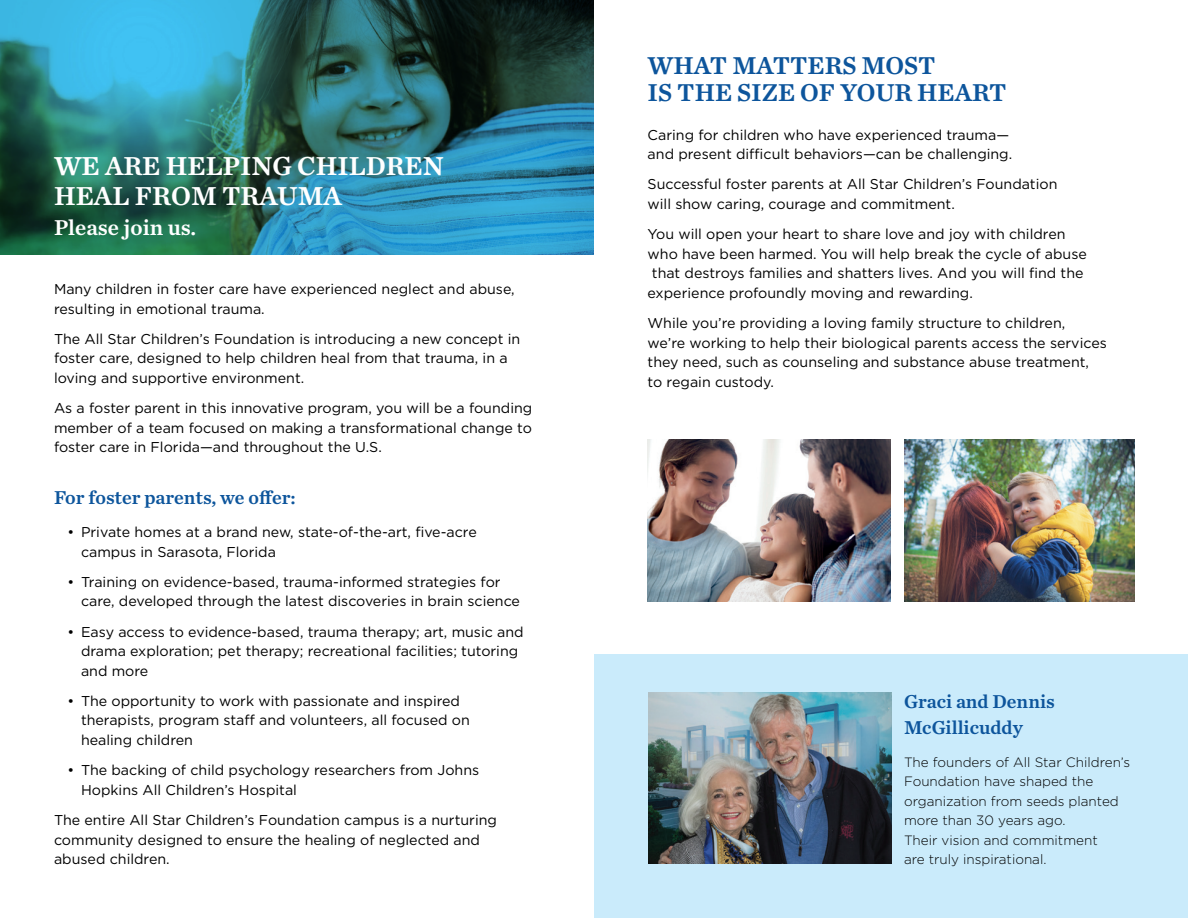
<style>
.page{position:relative;width:1188px;height:918px;background:#fff}
.page>*{position:absolute;margin:0;border:0;box-sizing:border-box;transform-origin:0 0}
.Subtitle{font:27.15px/29.5px "Chronicle Text G3 Semi";color:#fff}
.Subtitle-2{font:25.5px/27px "Chronicle Text G3 Semi";color:#0d559c}
.Subtitle-3{font:22.5px "Chronicle Text G3 Semi";color:#fff}
.Subtitle-4{font:19.5px/25.5px "Chronicle Text G3 Semi";color:#0d559c}
.Black_Body_Text{font:14.25px/19.5px "Gotham";color:#000}
.Subtitle-5{font:300 13.5px/19.5px "Gotham";color:#000}
</style>
<div class="page">
<svg style="left:0;top:0;width:594px;height:255px;background:#297580"></svg>
<div style="left:594px;top:654px;width:594px;height:264px;background:#caebfb"></div>
<img style="left:648px;top:692px;width:243px;height:172px">
<img style="left:648px;top:440px;width:243px;height:161px">
<img style="left:904px;top:440px;width:231px;height:161px">
<p class="Subtitle" style="left:54px;top:149px;width:391px">WE ARE HELPING CHILDREN<br>HEAL FROM TRAUMA</p>
<p class="Subtitle-3" style="left:54px;top:209px;width:144px">Please join us.</p>
<p class="Black_Body_Text" style="left:54px;top:279px;width:462px">Many children in foster care have experienced neglect and abuse, resulting in emotional trauma.</p>
<p class="Black_Body_Text" style="left:54px;top:329px;width:468px">The All Star Children’s Foundation is introducing a new concept in foster care, designed to help children heal from that trauma, in a loving and supportive environment.</p>
<p class="Black_Body_Text" style="left:54px;top:398px;width:480px;text-align:justify">As a foster parent in this innovative program, you will be a founding member of a team focused on making a transformational change to foster care in Florida—and throughout the U.S.</p>
<p class="Subtitle-4" style="left:54px;top:484px;width:243px">For foster parents, we offer:</p>
<p class="Black_Body_Text" style="left:81px;top:522px;width:397px;text-indent:-14px">• Private homes at a brand new, state-of-the-art, five-acre campus in Sarasota, Florida</p>
<p class="Black_Body_Text" style="left:81px;top:572px;width:441px;text-indent:-14px">• Training on evidence-based, trauma-informed strategies for care, developed through the latest discoveries in brain science</p>
<p class="Black_Body_Text" style="left:81px;top:622px;width:444px;text-indent:-14px">• Easy access to evidence-based, trauma therapy; art, music and drama exploration; pet therapy; recreational facilities; tutoring and more</p>
<p class="Black_Body_Text" style="left:81px;top:691px;width:390px;text-indent:-14px">• The opportunity to work with passionate and inspired therapists, program staff and volunteers, all focused on healing children</p>
<p class="Black_Body_Text" style="left:81px;top:760px;width:400px;text-indent:-14px">• The backing of child psychology researchers from Johns<br>Hopkins All Children’s Hospital</p>
<p class="Black_Body_Text" style="left:54px;top:810px;width:445px">The entire All Star Children’s Foundation campus is a nurturing community designed to ensure the healing of neglected and abused children.</p>
<p class="Subtitle-2" style="left:648px;top:51px;width:360px">WHAT MATTERS MOST<br>IS THE SIZE OF YOUR HEART</p>
<p class="Black_Body_Text" style="left:648px;top:125px;width:366px">Caring for children who have experienced trauma— and present difficult behaviors—can be challenging.</p>
<p class="Black_Body_Text" style="left:648px;top:174px;width:411px">Successful foster parents at All Star Children’s Foundation will show caring, courage and commitment.</p>
<p class="Black_Body_Text" style="left:648px;top:224px;width:419px">You will open your heart to share love and joy with children</p>
<p class="Black_Body_Text" style="left:648px;top:244px;width:441px">who have been harmed. You will help break the cycle of abuse</p>
<p class="Black_Body_Text" style="left:652px;top:263px;width:433px">that destroys families and shatters lives. And you will find the</p>
<p class="Black_Body_Text" style="left:648px;top:283px;width:327px">experience profoundly moving and rewarding.</p>
<p class="Black_Body_Text" style="left:648px;top:313px;width:461px">While you’re providing a loving family structure to children,<br>we’re working to help their biological parents access the services they need, such as counseling and substance abuse treatment, to regain custody.</p>
<p class="Subtitle-4" style="left:904px;top:688px;width:152px">Graci and Dennis<br>McGillicuddy</p>
<p class="Subtitle-5" style="left:904px;top:752px;width:228px">The founders of All Star Children’s<br>Foundation have shaped the organization from seeds planted more than 30 years ago.<br>Their vision and commitment<br>are truly inspirational.</p>
</div>
